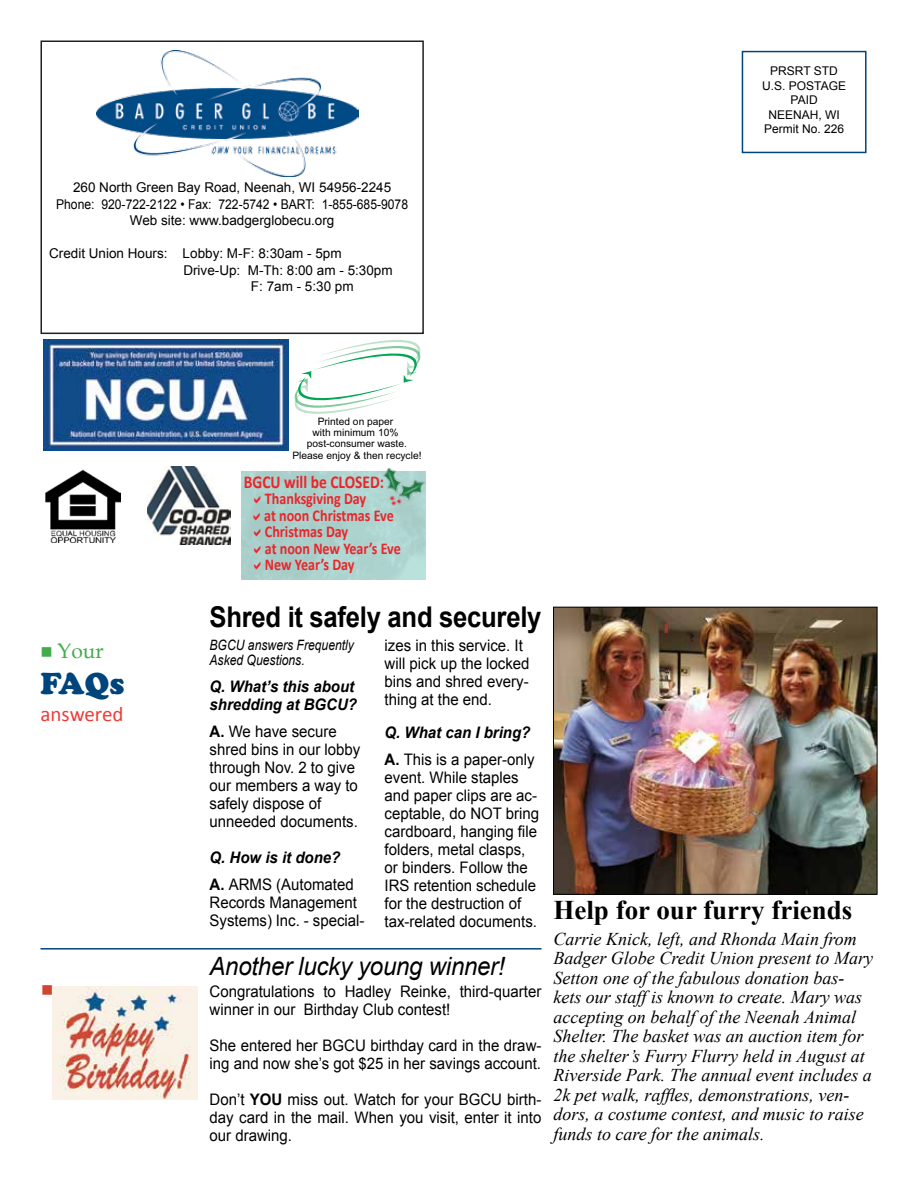
<style>
.page{position:relative;width:918px;height:1188px;background:#fff}
.page>*{position:absolute;margin:0;border:0;box-sizing:border-box;transform-origin:0 0}
.t1{font:30px "Cooper Black Std";color:#00447c}
.t2{font:700 28.65px "Arial";letter-spacing:-.01em;color:#000;scale:.9 1}
.t3{font:700 27px "Times New Roman";color:#000}
.t4{font:italic 25.2px "Arial";letter-spacing:-.01em;color:#000;scale:.95 1}
.t5{font:21px "Calibri";color:#ef3c37}
.t6{font:21px "Book Antiqua";color:#41ad49}
.t7{font:700 18.15px "Calibri";color:#e9262b;scale:.85 1}
.t8{font:italic 18px/19.5px "Times New Roman";color:#000}
.t9{font:700 16.5px/16.5px "Calibri";color:#e9262b;scale:.85 1}
.t10{font:16.5px "Wingdings";color:#d14431}
.t11{font:15.9px/18px "Arial";color:#000;scale:.94 1}
.t12{font:italic 700 15.9px/18px "Arial";color:#000;scale:.94 1}
.t13{font:italic 14.25px/15px "Arial";color:#000;scale:.85 1}
.t14{font:13.5px/16.5px "Arial";color:#000;text-align:center}
.t15{font:12px/14.4px "Arial";color:#000;text-align:center}
.t16{font:10.2px/11.2px "Arial";color:#000;text-align:center}
.s1{font-weight:700}
.s2{font-style:normal}
.s3{font-weight:400;font-style:normal}
.s4{font-weight:700;font-style:italic}
</style>
<div class="page">
<div style="left:742px;top:51px;width:125px;height:102px;border:2px solid #00447c"></div>
<img style="left:46px;top:469px;width:75px;height:73px">
<img style="left:96px;top:51px;width:262px;height:126px">
<div style="left:40px;top:40px;width:384px;height:294px;border:2px solid #231e20"></div>
<img style="left:44px;top:340px;width:245px;height:111px">
<svg style="left:294px;top:340px;width:127px;height:74px"></svg>
<hr style="left:40px;top:948px;width:502px;height:2px;background:#00447c">
<img style="left:147px;top:466px;width:84px;height:79px">
<img style="left:375px;top:467px;width:51px;height:49px">
<img style="left:53px;top:986px;width:145px;height:114px">
<img style="left:555px;top:609px;width:321px;height:284px">
<div style="left:553px;top:607px;width:325px;height:288px;border:1px solid #000"></div>
<svg style="left:254px;top:496px;width:7px;height:8px"></svg>
<svg style="left:254px;top:512px;width:6px;height:8px"></svg>
<svg style="left:254px;top:529px;width:7px;height:8px"></svg>
<svg style="left:254px;top:545px;width:7px;height:8px"></svg>
<svg style="left:254px;top:562px;width:7px;height:8px"></svg>
<p class="t14" style="left:56px;top:179px;width:354px">260 North Green Bay Road, Neenah, WI 54956-2245<br>Phone: 920-722-2122 • Fax: 722-5742 • BART: 1-855-685-9078<br>Web site: www.badgerglobecu.org</p>
<p class="t14" style="left:49px;top:245px;width:294px">Credit Union Hours: Lobby: M-F: 8:30am - 5pm</p>
<p class="t14" style="left:183px;top:262px;width:211px">Drive-Up: M-Th: 8:00 am - 5:30pm</p>
<p class="t14" style="left:251px;top:278px;width:104px">F: 7am - 5:30 pm</p>
<p class="t15" style="left:762px;top:64px;width:85px">PRSRT STD<br>U.S. POSTAGE<br>PAID<br>NEENAH, WI<br>Permit No. 226</p>
<h3 class="t6" style="left:40px;top:636px;width:65px">■ Your</h3>
<h1 class="t1" style="left:40px;top:666px;width:85px">FAQs</h1>
<h3 class="t5" style="left:40px;top:701px;width:85px">answered</h3>
<p class="t10" style="left:41px;top:981px;width:14px">■</p>
<p class="t16" style="left:292px;top:416px;width:131px">Printed on paper<br>with minimum 10% post-consumer waste.<br>Please enjoy &amp; then recycle!</p>
<p class="t7" style="left:244px;top:470px;width:167px">BGCU will be CLOSED:</p>
<p class="t9" style="left:264px;top:490px;width:162px">Thanksgiving Day<br>at noon Christmas Eve<br>Christmas Day<br>at noon New Year’s Eve<br>New Year’s Day</p>
<h2 class="t2" style="left:210px;top:598px;width:370px">Shred it safely and securely</h2>
<p class="t13" style="left:210px;top:637px;width:171px">BGCU answers Frequently<br>Asked Questions.</p>
<p class="t12" style="left:210px;top:678px;width:158px">Q. What’s this about shredding at BGCU?</p>
<p class="t11" style="left:210px;top:722px;width:162px"><span class="s1">A.</span> We have secure shred bins in our lobby through Nov. 2 to give our members a way to safely dispose of unneeded documents.</p>
<p class="t12" style="left:210px;top:844px;width:155px;line-height:27px">Q. How is it done?<br><span class="s2">A.</span> <span class="s3">ARMS (Automated</span></p>
<p class="t11" style="left:210px;top:893px;width:166px">Records Management<br>Systems) Inc. - special-</p>
<p class="t11" style="left:385px;top:636px;width:156px">izes in this service. It will pick up the locked bins and shred every&shy;thing at the end.</p>
<p class="t11" style="left:385px;top:719px;width:161px;line-height:27px"><span class="s4">Q. What can I bring?<br></span><span class="s1">A.</span> This is a paper-only</p>
<p class="t11" style="left:385px;top:768px;width:166px">event. While staples and paper clips are ac&shy;ceptable, do NOT bring cardboard, hanging file folders, metal clasps, or binders. Follow the<br>IRS retention schedule for the destruction of tax-related documents.</p>
<h3 class="t4" style="left:210px;top:950px;width:312px">Another lucky young winner!</h3>
<p class="t11" style="left:210px;top:983px;width:355px">Congratulations to Hadley Reinke, third-quarter winner in our Birthday Club contest!</p>
<p class="t11" style="left:210px;top:1037px;width:355px">She entered her BGCU birthday card in the draw&shy;ing and now she’s got $25 in her savings account.</p>
<p class="t11" style="left:210px;top:1091px;width:355px;text-align:justify">Don’t <span class="s1">YOU</span> miss out. Watch for your BGCU birth&shy;day card in the mail. When you visit, enter it into our drawing.</p>
<h3 class="t3" style="left:553px;top:891px;width:300px">Help for our furry friends</h3>
<p class="t8" style="left:554px;top:929px;width:321px">Carrie Knick, left, and Rhonda Main from Badger Globe Credit Union present to Mary Setton one of the fabulous donation bas&shy;kets our staff is known to create. Mary was accepting on behalf of the Neenah Animal Shelter. The basket was an auction item for the shelter’s Furry Flurry held in August at Riverside Park. The annual event includes a 2k pet walk, raffles, demonstrations, ven&shy;dors, a costume contest, and music to raise funds to care for the animals.</p>
</div>
